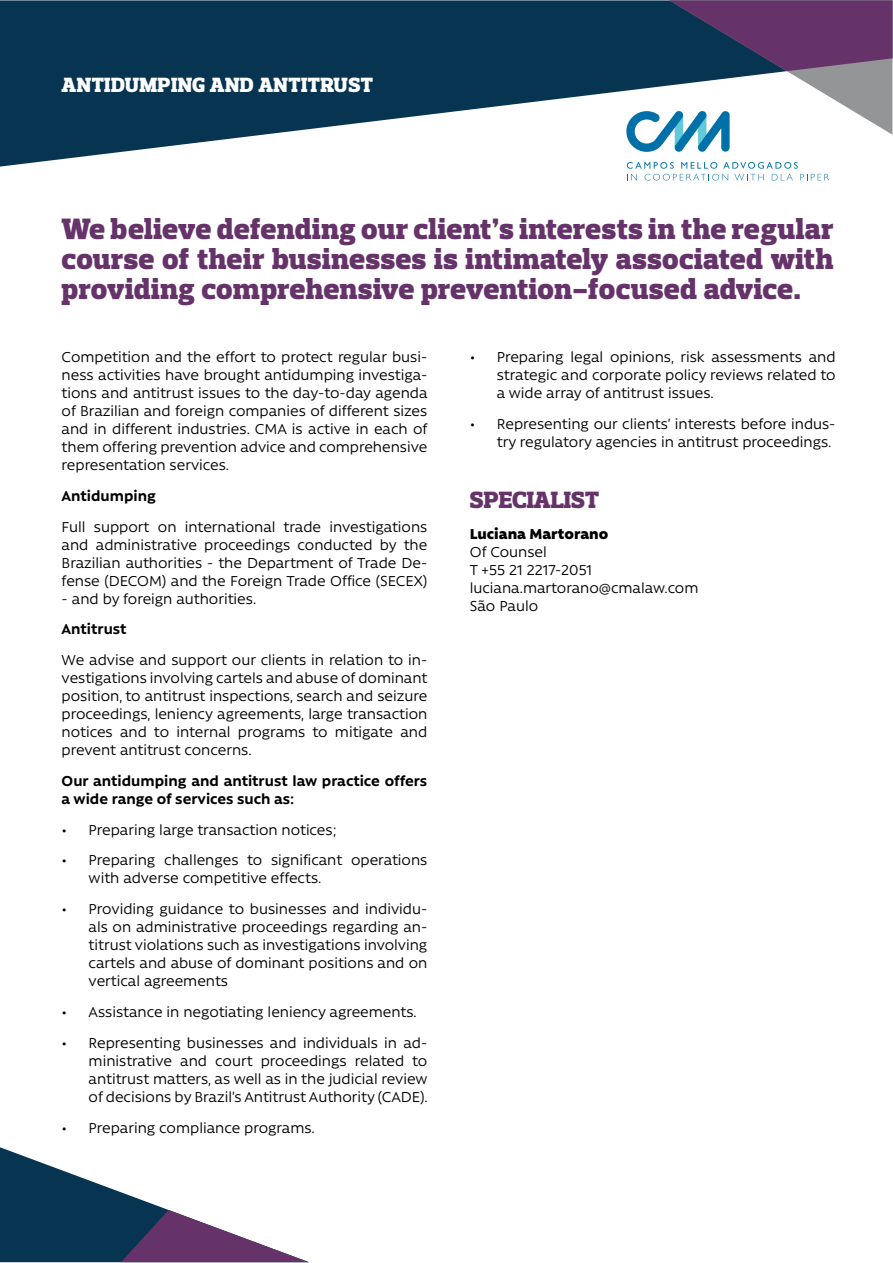
<style>
.page{position:relative;width:893px;height:1263px;background:#fff}
.page>*{position:absolute;margin:0;border:0;box-sizing:border-box;transform-origin:0 0}
.t1{font:900 30px/30px "Prelo Slab";letter-spacing:.01em;color:#653369;text-align:justify}
.t2{font:900 24px "Prelo Slab";color:#653369}
.t3{font:900 21px "Prelo Slab";letter-spacing:.02em;color:#fff}
.t4{font:16.5px/18px "Rawson Pro";color:#000;text-align:justify}
.t5{font:700 16.5px/18px "Rawson Pro";color:#000}
.t6{font:900 16.5px "Rawson Pro";color:#000}
</style>
<div class="page">
<svg style="left:0;top:0;width:627px;height:167px;fill:#063451"></svg>
<svg style="left:626px;top:0;width:266px;height:152px"></svg>
<svg style="left:627px;top:162px;width:202px;height:18px"></svg>
<svg style="left:0;top:1147px;width:309px;height:115px"></svg>
<p class="t3" style="left:62px;top:72px;width:313px">ANTIDUMPING AND ANTITRUST</p>
<h1 class="t1" style="left:62px;top:214px;width:773px">We believe defending our client’s interests in the regular course of their businesses is intimately associated with providing comprehensive prevention-focused advice.</h1>
<p class="t4" style="left:62px;top:348px;width:367px">Competition and the effort to protect regular busi&shy;ness activities have brought antidumping investiga&shy;tions and antitrust issues to the day-to-day agenda of Brazilian and foreign companies of different sizes and in different industries. CMA is active in each of them offering prevention advice and comprehensive representation services.</p>
<p class="t5" style="left:62px;top:486px;width:96px">Antidumping</p>
<p class="t4" style="left:62px;top:517px;width:367px">Full support on international trade investigations and administrative proceedings conducted by the Brazilian authorities - the Department of Trade De&shy;fense (DECOM) and the Foreign Trade Office (SECEX)</p>
<p class="t4" style="left:62px;top:589px;width:196px">- and by foreign authorities.</p>
<p class="t5" style="left:62px;top:620px;width:66px">Antitrust</p>
<p class="t4" style="left:62px;top:651px;width:367px">We advise and support our clients in relation to in&shy;vestigations involving cartels and abuse of dominant position, to antitrust inspections, search and seizure proceedings, leniency agreements, large transaction notices and to internal programs to mitigate and prevent antitrust concerns.</p>
<p class="t5" style="left:62px;top:771px;width:367px">Our antidumping and antitrust law practice offers a wide range of services such as:</p>
<p class="t4" style="left:62px;top:820px;width:276px">• Preparing large transaction notices;</p>
<p class="t4" style="left:89px;top:851px;width:340px;text-indent:-27px">• Preparing challenges to significant operations with adverse competitive effects.</p>
<p class="t4" style="left:89px;top:900px;width:340px;text-indent:-27px">• Providing guidance to businesses and individu&shy;als on administrative proceedings regarding an&shy;titrust violations such as investigations involving cartels and abuse of dominant positions and on vertical agreements</p>
<p class="t4" style="left:62px;top:1003px;width:357px">• Assistance in negotiating leniency agreements.</p>
<p class="t4" style="left:89px;top:1033px;width:341px;text-indent:-27px">• Representing businesses and individuals in ad&shy;ministrative and court proceedings related to antitrust matters, as well as in the judicial review of decisions by Brazil’s Antitrust Authority (CADE).</p>
<p class="t4" style="left:62px;top:1118px;width:255px">• Preparing compliance programs.</p>
<p class="t4" style="left:497px;top:348px;width:340px;text-indent:-27px">• Preparing legal opinions, risk assessments and strategic and corporate policy reviews related to a wide array of antitrust issues.</p>
<p class="t4" style="left:470px;top:415px;width:367px;text-align:right">• Representing our clients’ interests before indus&shy;try regulatory agencies in antitrust proceedings.</p>
<h2 class="t2" style="left:470px;top:486px;width:131px">SPECIALIST</h2>
<p class="t6" style="left:470px;top:524px;width:140px">Luciana Martorano</p>
<p class="t4" style="left:470px;top:543px;width:230px;text-align:left">Of Counsel<br>T +55 21 2217-2051 luciana.martorano@cmalaw.com<br>São Paulo</p>
</div>
